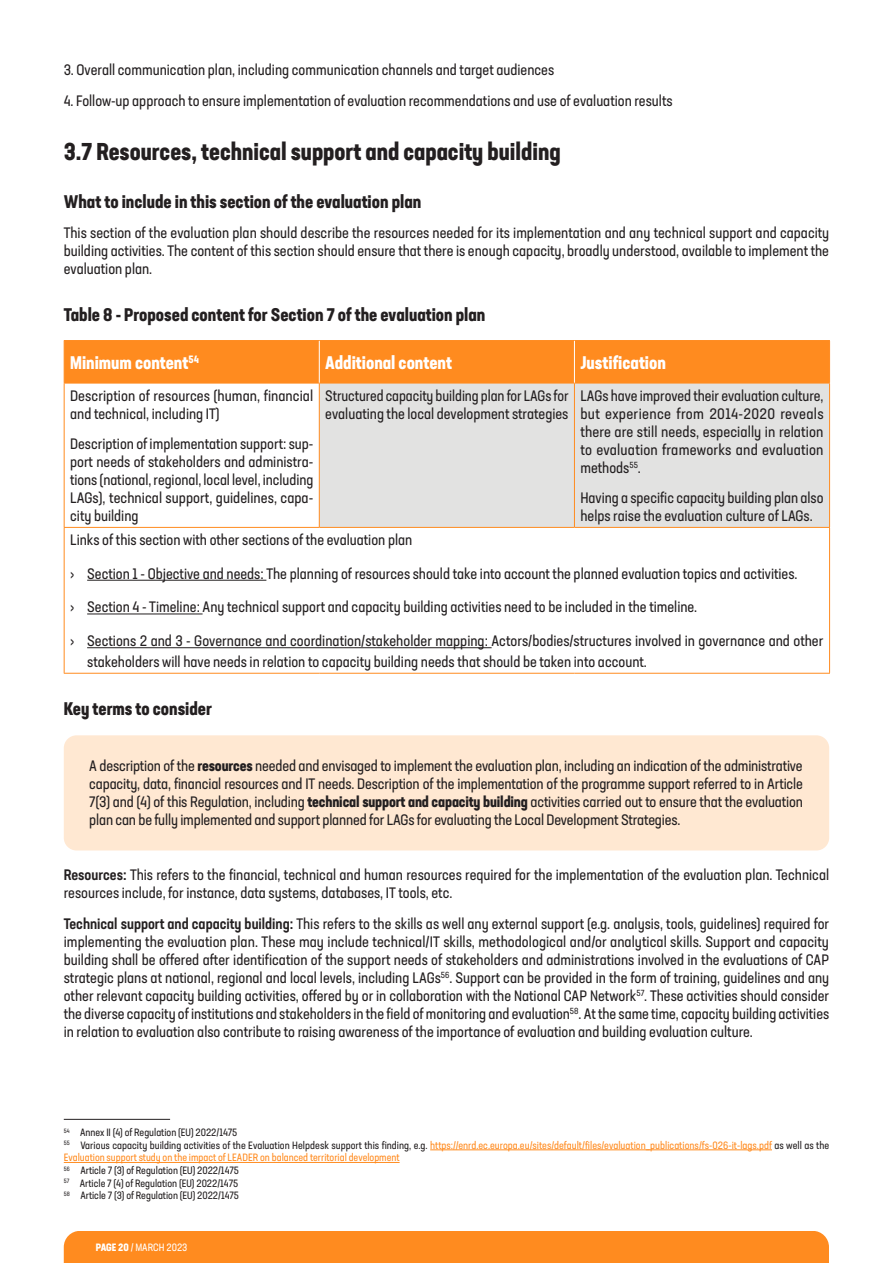
<style>
.page{position:relative;width:893px;height:1263px;background:#fff}
.page>*{position:absolute;margin:0;border:0;box-sizing:border-box;transform-origin:0 0}
.Sub-titles_1{font:700 condensed 24px "Neusa Next Std";color:#231f20}
.Sub-titles_2{font:700 condensed 18px "Neusa Next Std";color:#231f20}
.Sub-titles_2-2{font:700 condensed 18px "Neusa Next Std";color:#fff}
.Text{font:condensed 15px/18px "Neusa Next Std";color:#231f20;text-align:justify}
.Note{font:condensed 10.5px/12.6px "Neusa Next Std";letter-spacing:.005em;color:#ff8b1f}
.Note-2{font:condensed 10.5px "Neusa Next Std";color:#231f20}
.t1{font:condensed 10.5px "Neusa Next Std";color:#fff}
.s1{font-weight:700}
.s2{font-weight:500}
.s3{color:#231f20}
</style>
<div class="page">
<div style="left:64px;top:1231px;width:765px;height:32px;background:#ff8b1f"></div>
<div style="left:65px;top:341px;width:764px;height:42px;background:#ff8b1f"></div>
<div style="left:320px;top:384px;width:509px;height:143px;background:#e2e2e1"></div>
<hr style="left:64px;top:340px;width:255px;height:1px;background:#ff8b1f">
<hr style="left:64px;top:341px;width:1px;height:42px;background:#ff8b1f">
<hr style="left:319px;top:340px;width:255px;height:1px;background:#ff8b1f">
<hr style="left:574px;top:340px;width:256px;height:1px;background:#ff8b1f">
<hr style="left:829px;top:341px;width:1px;height:42px;background:#ff8b1f">
<hr style="left:64px;top:383px;width:255px;height:1px;background:#ff8b1f">
<hr style="left:64px;top:383px;width:1px;height:144px;background:#ff8b1f">
<hr style="left:319px;top:383px;width:255px;height:1px;background:#ff8b1f">
<hr style="left:319px;top:383px;width:1px;height:144px;background:#ff8b1f">
<hr style="left:574px;top:383px;width:256px;height:1px;background:#ff8b1f">
<hr style="left:574px;top:383px;width:1px;height:144px;background:#ff8b1f">
<hr style="left:829px;top:383px;width:1px;height:144px;background:#ff8b1f">
<hr style="left:64px;top:527px;width:255px;height:1px;background:#ff8b1f">
<hr style="left:64px;top:528px;width:1px;height:145px;background:#ff8b1f">
<hr style="left:319px;top:527px;width:255px;height:1px;background:#ff8b1f">
<hr style="left:574px;top:527px;width:256px;height:1px;background:#ff8b1f">
<hr style="left:829px;top:528px;width:1px;height:145px;background:#ff8b1f">
<hr style="left:64px;top:673px;width:255px;height:1px;background:#ff8b1f">
<hr style="left:319px;top:673px;width:255px;height:1px;background:#ff8b1f">
<hr style="left:574px;top:673px;width:256px;height:1px;background:#ff8b1f">
<hr style="left:319px;top:341px;width:1px;height:42px;background:#fff">
<hr style="left:574px;top:341px;width:1px;height:42px;background:#fff">
<hr style="left:87px;top:580px;width:179px;height:1px;background:#231f20">
<hr style="left:87px;top:614px;width:116px;height:1px;background:#231f20">
<hr style="left:87px;top:647px;width:405px;height:1px;background:#231f20">
<div style="left:64px;top:735px;width:765px;height:115px;background:#ffe8d2;border-radius:13px"></div>
<hr style="left:64px;top:1119px;width:106px;height:1px;background:#231f20">
<hr style="left:430px;top:1149px;width:342px;height:1px;background:#ff8b1f">
<hr style="left:64px;top:1162px;width:336px;height:1px;background:#ff8b1f">
<p class="Text" style="left:64px;top:61px;width:492px">3. Overall communication plan, including communication channels and target audiences</p>
<p class="Text" style="left:64px;top:92px;width:610px">4. Follow-up approach to ensure implementation of evaluation recommendations and use of evaluation results</p>
<p class="Sub-titles_1" style="left:64px;top:137px;width:498px">3.7 Resources, technical support and capacity building</p>
<p class="Sub-titles_2" style="left:64px;top:190px;width:359px">What to include in this section of the evaluation plan</p>
<p class="Text" style="left:64px;top:224px;width:767px">This section of the evaluation plan should describe the resources needed for its implementation and any technical support and capacity building activities. The content of this section should ensure that there is enough capacity, broadly understood, available to implement the evaluation plan.</p>
<p class="Sub-titles_2" style="left:64px;top:303px;width:423px">Table 8 - Proposed content for Section 7 of the evaluation plan</p>
<p class="Sub-titles_2-2" style="left:70px;top:351px;width:130px">Minimum content<sup>54</sup></p>
<p class="Sub-titles_2-2" style="left:325px;top:351px;width:128px">Additional content</p>
<p class="Sub-titles_2-2" style="left:580px;top:351px;width:87px">Justification</p>
<p class="Text" style="left:70px;top:386px;width:245px">Description of resources (human, financial and technical, including IT)</p>
<p class="Text" style="left:70px;top:435px;width:245px">Description of implementation support: sup&shy;port needs of stakeholders and administra&shy;tions (national, regional, local level, including LAGs), technical support, guidelines, capa&shy;city building</p>
<p class="Text" style="left:325px;top:386px;width:245px">Structured capacity building plan for LAGs for evaluating the local development strategies</p>
<p class="Text" style="left:580px;top:386px;width:245px">LAGs have improved their evaluation culture, but experience from 2014-2020 reveals there are still needs, especially in relation to evaluation frameworks and evaluation methods<sup>55</sup>.</p>
<p class="Text" style="left:580px;top:489px;width:245px">Having a specific capacity building plan also helps raise the evaluation culture of LAGs.</p>
<p class="Text" style="left:70px;top:530px;width:344px">Links of this section with other sections of the evaluation plan</p>
<p class="Text" style="left:70px;top:564px;width:729px">› Section 1 - Objective and needs: The planning of resources should take into account the planned evaluation topics and activities.</p>
<p class="Text" style="left:70px;top:598px;width:629px">› Section 4 - Timeline: Any technical support and capacity building activities need to be included in the timeline.</p>
<p class="Text" style="left:87px;top:630px;width:738px;line-height:21px;text-indent:-17px">› Sections 2 and 3 - Governance and coordination/stakeholder mapping: Actors/bodies/structures involved in governance and other stakeholders will have needs in relation to capacity building needs that should be taken into account.</p>
<p class="Sub-titles_2" style="left:64px;top:697px;width:150px">Key terms to consider</p>
<p class="Text" style="left:89px;top:757px;width:715px">A description of the <span class="s1">resources</span> needed and envisaged to implement the evaluation plan, including an indication of the administrative capacity, data, financial resources and IT needs. Description of the implementation of the programme support referred to in Article 7(3) and (4) of this Regulation, including <span class="s1">technical support and capacity building</span> activities carried out to ensure that the evaluation plan can be fully implemented and support planned for LAGs for evaluating the Local Development Strategies.</p>
<p class="Text" style="left:64px;top:865px;width:767px"><span class="s2">Resources:</span> This refers to the financial, technical and human resources required for the implementation of the evaluation plan. Technical resources include, for instance, data systems, databases, IT tools, etc.</p>
<p class="Text" style="left:64px;top:914px;width:767px"><span class="s2">Technical support and capacity building:</span> This refers to the skills as well any external support (e.g. analysis, tools, guidelines) required for implementing the evaluation plan. These may include technical/IT skills, methodological and/or analytical skills. Support and capacity building shall be offered after identification of the support needs of stakeholders and administrations involved in the evaluations of CAP strategic plans at national, regional and local levels, including LAGs<sup>56</sup>. Support can be provided in the form of training, guidelines and any other relevant capacity building activities, offered by or in collaboration with the National CAP Network<sup>57</sup>. These activities should consider the diverse capacity of institutions and stakeholders in the field of monitoring and evaluation<sup>58</sup>. At the same time, capacity building activities in relation to evaluation also contribute to raising awareness of the importance of evaluation and building evaluation culture.</p>
<p class="Note-2" style="left:64px;top:1126px;width:175px"><sup>54</sup> Annex II (4) of Regulation (EU) 2022/1475</p>
<p class="Note" style="left:64px;top:1139px;width:767px"><sup>55</sup> <span class="s3">Various capacity building activities of the Evaluation Helpdesk support this finding, e.g.</span> https://enrd.ec.europa.eu/sites/default/files/evaluation_publications/fs-026-it-lags.pdf <span class="s3">as well as the<br></span>Evaluation support study on the impact of LEADER on balanced territorial development</p>
<p class="Note-2" style="left:64px;top:1164px;width:177px"><sup>56</sup> Article 7 (3) of Regulation (EU) 2022/1475</p>
<p class="Note-2" style="left:64px;top:1176px;width:176px"><sup>57</sup> Article 7 (4) of Regulation (EU) 2022/1475</p>
<p class="Note-2" style="left:64px;top:1189px;width:177px"><sup>58</sup> Article 7 (3) of Regulation (EU) 2022/1475</p>
<p class="t1" style="left:96px;top:1240px;width:93px"><span class="s1">PAGE 20</span> / MARCH 2023</p>
</div>
